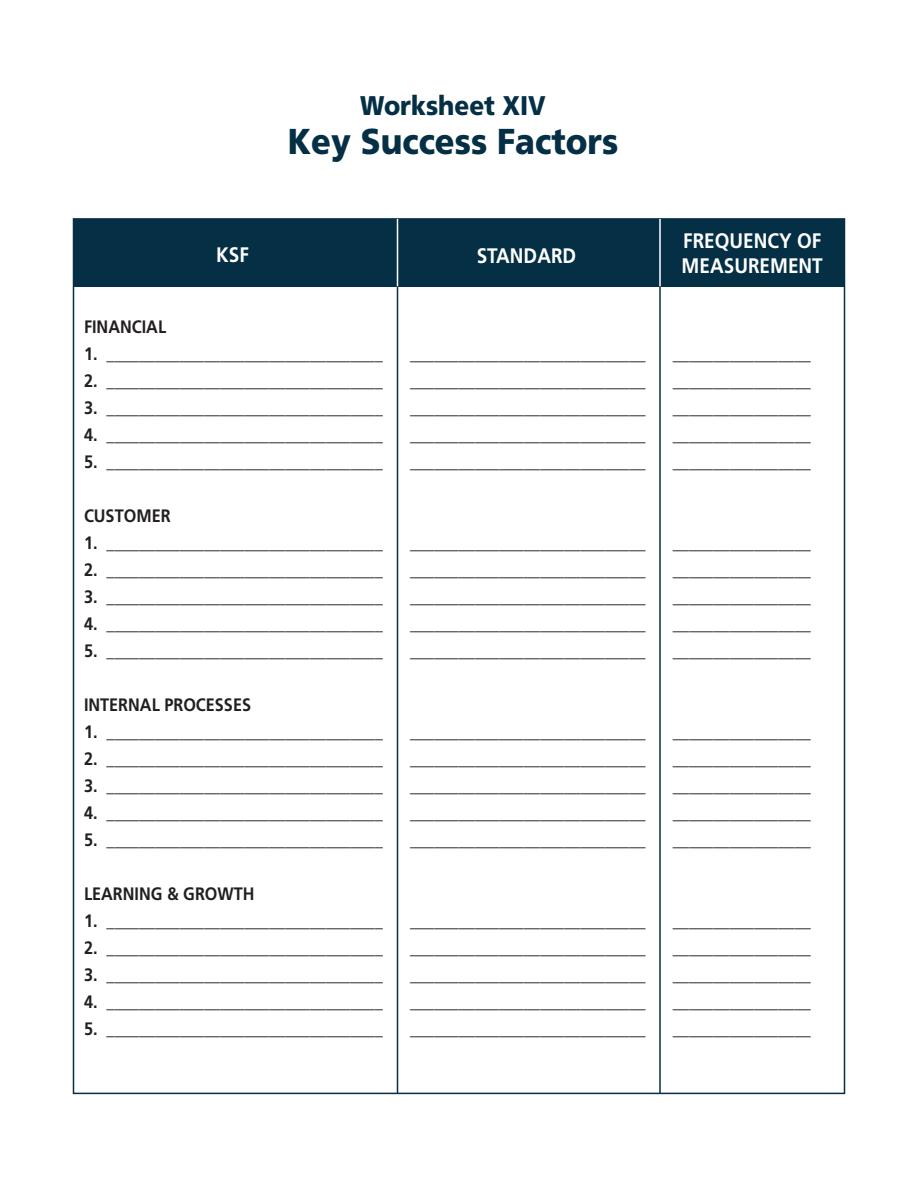
<style>
.page{position:relative;width:918px;height:1188px;background:#fff}
.page>*{position:absolute;margin:0;border:0;box-sizing:border-box;transform-origin:0 0}
.t1{font:900 36px "Frutiger";color:#052f45;scale:.9 1}
.t2{font:900 27px "Frutiger";color:#052f45;scale:.9 1}
.t3{font:700 21px/25.2px "Frutiger";color:#fff;scale:.9 1}
.t4{font:700 18px "Frutiger";color:#231f20;scale:.9 1}
</style>
<div class="page">
<div style="left:74px;top:219px;width:770px;height:67px;background:#052f45"></div>
<hr style="left:397px;top:219px;width:1px;height:874px;background:#052f45">
<hr style="left:659px;top:219px;width:2px;height:874px;background:#052f45">
<hr style="left:397px;top:219px;width:1px;height:67px;background:#fff">
<hr style="left:659px;top:219px;width:2px;height:67px;background:#fff">
<h2 class="t2" style="left:360px;top:89px;width:208px">Worksheet XIV</h2>
<h1 class="t1" style="left:288px;top:120px;width:369px">Key Success Factors</h1>
<p class="t3" style="left:216px;top:242px;width:38px">KSF</p>
<p class="t3" style="left:477px;top:243px;width:112px">STANDARD</p>
<p class="t3" style="left:682px;top:228px;width:158px">FREQUENCY OF<br>MEASUREMENT</p>
<p class="t4" style="left:84px;top:316px;width:93px">FINANCIAL</p>
<p class="t4" style="left:84px;top:343px;width:334px">1. __________________________________</p>
<p class="t4" style="left:84px;top:370px;width:334px">2. __________________________________</p>
<p class="t4" style="left:84px;top:397px;width:334px">3. __________________________________</p>
<p class="t4" style="left:84px;top:424px;width:334px">4. __________________________________</p>
<p class="t4" style="left:84px;top:451px;width:334px">5. __________________________________</p>
<p class="t4" style="left:84px;top:505px;width:98px">CUSTOMER</p>
<p class="t4" style="left:84px;top:532px;width:334px">1. __________________________________</p>
<p class="t4" style="left:84px;top:559px;width:334px">2. __________________________________</p>
<p class="t4" style="left:84px;top:586px;width:334px">3. __________________________________</p>
<p class="t4" style="left:84px;top:613px;width:334px">4. __________________________________</p>
<p class="t4" style="left:84px;top:640px;width:334px">5. __________________________________</p>
<p class="t4" style="left:84px;top:694px;width:187px">INTERNAL PROCESSES</p>
<p class="t4" style="left:84px;top:721px;width:334px">1. __________________________________</p>
<p class="t4" style="left:84px;top:748px;width:334px">2. __________________________________</p>
<p class="t4" style="left:84px;top:775px;width:334px">3. __________________________________</p>
<p class="t4" style="left:84px;top:802px;width:334px">4. __________________________________</p>
<p class="t4" style="left:84px;top:829px;width:334px">5. __________________________________</p>
<p class="t4" style="left:84px;top:883px;width:191px">LEARNING &amp; GROWTH</p>
<p class="t4" style="left:84px;top:910px;width:334px">1. __________________________________</p>
<p class="t4" style="left:84px;top:937px;width:334px">2. __________________________________</p>
<p class="t4" style="left:84px;top:964px;width:334px">3. __________________________________</p>
<p class="t4" style="left:84px;top:991px;width:334px">4. __________________________________</p>
<p class="t4" style="left:84px;top:1018px;width:334px">5. __________________________________</p>
<p class="t4" style="left:410px;top:343px;width:263px">_____________________________</p>
<p class="t4" style="left:673px;top:343px;width:155px">_________________</p>
<p class="t4" style="left:410px;top:370px;width:263px">_____________________________</p>
<p class="t4" style="left:673px;top:370px;width:155px">_________________</p>
<p class="t4" style="left:410px;top:397px;width:263px">_____________________________</p>
<p class="t4" style="left:673px;top:397px;width:155px">_________________</p>
<p class="t4" style="left:410px;top:424px;width:263px">_____________________________</p>
<p class="t4" style="left:673px;top:424px;width:155px">_________________</p>
<p class="t4" style="left:410px;top:451px;width:263px">_____________________________</p>
<p class="t4" style="left:673px;top:451px;width:155px">_________________</p>
<p class="t4" style="left:410px;top:532px;width:263px">_____________________________</p>
<p class="t4" style="left:673px;top:532px;width:155px">_________________</p>
<p class="t4" style="left:410px;top:559px;width:263px">_____________________________</p>
<p class="t4" style="left:673px;top:559px;width:155px">_________________</p>
<p class="t4" style="left:410px;top:586px;width:263px">_____________________________</p>
<p class="t4" style="left:673px;top:586px;width:155px">_________________</p>
<p class="t4" style="left:410px;top:613px;width:263px">_____________________________</p>
<p class="t4" style="left:673px;top:613px;width:155px">_________________</p>
<p class="t4" style="left:410px;top:640px;width:263px">_____________________________</p>
<p class="t4" style="left:673px;top:640px;width:155px">_________________</p>
<p class="t4" style="left:410px;top:721px;width:263px">_____________________________</p>
<p class="t4" style="left:673px;top:721px;width:155px">_________________</p>
<p class="t4" style="left:410px;top:748px;width:263px">_____________________________</p>
<p class="t4" style="left:673px;top:748px;width:155px">_________________</p>
<p class="t4" style="left:410px;top:775px;width:263px">_____________________________</p>
<p class="t4" style="left:673px;top:775px;width:155px">_________________</p>
<p class="t4" style="left:410px;top:802px;width:263px">_____________________________</p>
<p class="t4" style="left:673px;top:802px;width:155px">_________________</p>
<p class="t4" style="left:410px;top:829px;width:263px">_____________________________</p>
<p class="t4" style="left:673px;top:829px;width:155px">_________________</p>
<p class="t4" style="left:410px;top:910px;width:263px">_____________________________</p>
<p class="t4" style="left:673px;top:910px;width:155px">_________________</p>
<p class="t4" style="left:410px;top:937px;width:263px">_____________________________</p>
<p class="t4" style="left:673px;top:937px;width:155px">_________________</p>
<p class="t4" style="left:410px;top:964px;width:263px">_____________________________</p>
<p class="t4" style="left:673px;top:964px;width:155px">_________________</p>
<p class="t4" style="left:410px;top:991px;width:263px">_____________________________</p>
<p class="t4" style="left:673px;top:991px;width:155px">_________________</p>
<p class="t4" style="left:410px;top:1018px;width:263px">_____________________________</p>
<p class="t4" style="left:673px;top:1018px;width:155px">_________________</p>
</div>
